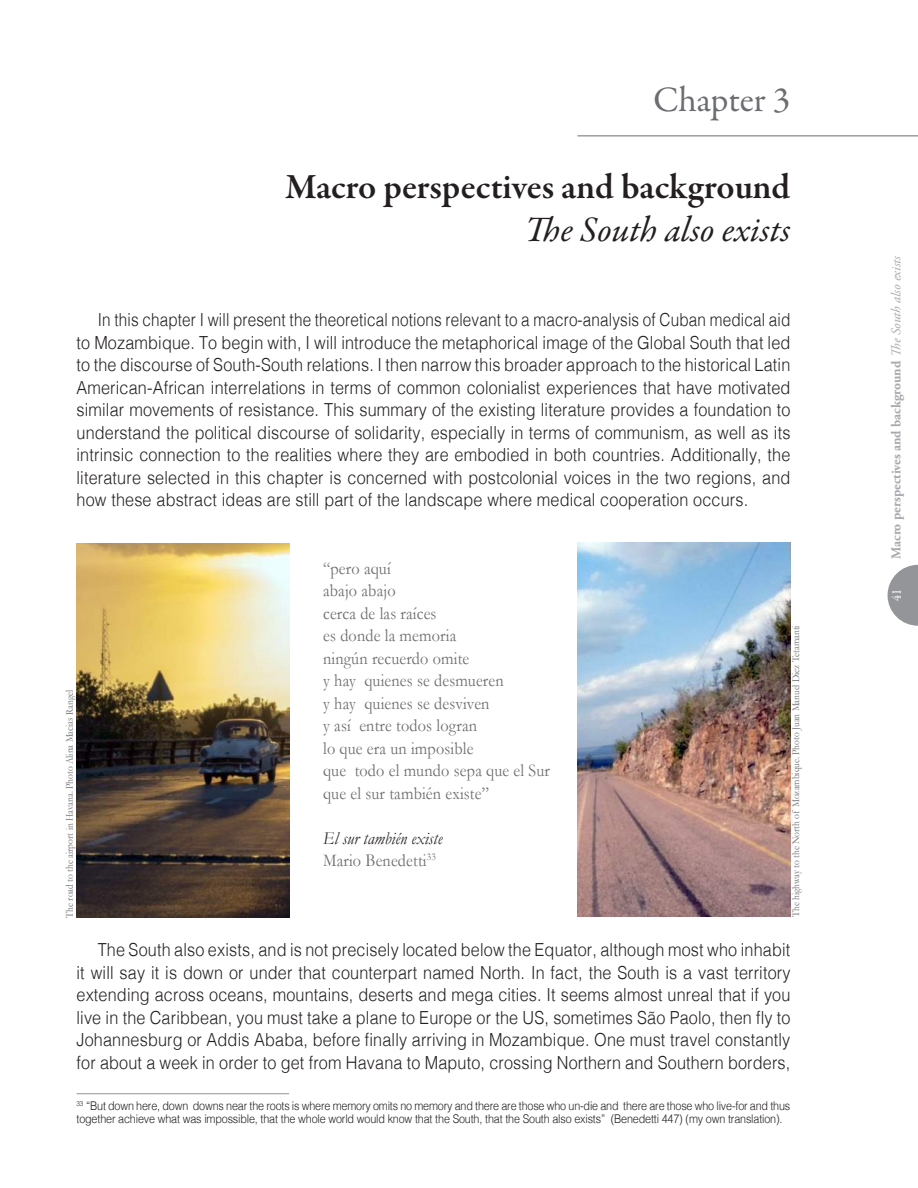
<style>
.page{position:relative;width:918px;height:1188px;background:#fff}
.page>*{position:absolute;margin:0;border:0;box-sizing:border-box;transform-origin:0 0}
.t1{font:600 36px "Garamond Premr Pro";color:#231f20}
.t2{font:italic 36px "Garamond Premr Pro";color:#231f20}
.t3{font:36px "Garamond Premr Pro";letter-spacing:-.01em;color:#6c6d70}
.t4{font:300 18px/22.5px "Helvetica";letter-spacing:.01em;color:#231f20;text-align:justify;scale:.85 1}
.t5{font:300 18px/22.5px "Helvetica";letter-spacing:.01em;color:#231f20;text-align:justify;scale:.9 1}
.t6{font:18px/22.5px "Garamond";letter-spacing:.01em;color:#6c6d70;scale:.9 1}
.t7{font:italic 18px/22.5px "Garamond";letter-spacing:.01em;color:#231f20;scale:.9 1}
.t8{font:700 13.5px "Adobe Garamond Pro";color:#a8a9ad}
.t9{font:13.5px "Garamond Premr Pro";color:#fff;scale:.9 1}
.t10{font:300 12px/13.5px "Helvetica";letter-spacing:-.015em;color:#231f20;scale:.9 1}
.t11{font:10.5px "Garamond";color:#6c6d70;scale:.9 1}
.s1{font-style:normal;color:#6c6d70}
.s2{font-weight:400;font-style:italic}
</style>
<div class="page">
<svg style="left:888px;top:565px;width:30px;height:61px"></svg>
<img style="left:578px;top:542px;width:212px;height:375px">
<img style="left:77px;top:543px;width:212px;height:375px">
<hr style="left:77px;top:1093px;width:212px;height:1px;background:#939598">
<hr style="left:577px;top:136px;width:341px;height:1px;background:#6c6d70">
<h1 class="t3" style="left:653px;top:78px;width:139px">Chapter 3</h1>
<h1 class="t1" style="left:285px;top:165px;width:507px">Macro perspectives and background</h1>
<h1 class="t2" style="left:525px;top:207px;width:267px">The South also exists</h1>
<p class="t4" style="left:77px;top:307px;width:841px;text-indent:21px">In this chapter I will present the theoretical notions relevant to a macro-analysis of Cuban medical aid to Mozambique. To begin with, I will introduce the metaphorical image of the Global South that led to the discourse of South-South relations. I then narrow this broader approach to the historical Latin American-African interrelations in terms of common colonialist experiences that have motivated similar movements of resistance. This summary of the existing literature provides a foundation to understand the political discourse of solidarity, especially in terms of communism, as well as its intrinsic connection to the realities where they are embodied in both countries. Additionally, the literature selected in this chapter is concerned with postcolonial voices in the two regions, and how these abstract ideas are still part of the landscape where medical cooperation occurs.</p>
<p class="t11" style="left:63px;top:918px;width:254px;rotate:-90deg">The road to the airport in Havana. Photo Alina Macias Rangel</p>
<p class="t6" style="left:323px;top:557px;width:254px">“pero aquí<br>abajo abajo<br>cerca de las raíces<br>es donde la memoria<br>ningún recuerdo omite<br>y hay quienes se desmueren<br>y hay quienes se desviven<br>y así entre todos logran<br>lo que era un imposible<br>que todo el mundo sepa que el Sur que el sur también existe”</p>
<p class="t7" style="left:323px;top:827px;width:134px">El sur también existe<br><span class="s1">Mario Benedetti</span><sup>33</sup></p>
<p class="t11" style="left:790px;top:917px;width:326px;rotate:-90deg">The highway to the North of Mozambique. Photo Juan Manuel Diez Tetamanti</p>
<p class="t5" style="left:77px;top:937px;width:795px;text-indent:21px">The South also exists, and is not precisely located below the Equator, although most who inhabit it will say it is down or under that counterpart named North. In fact, the South is a vast territory extending across oceans, mountains, deserts and mega cities. It seems almost unreal that if you live in the Caribbean, you must take a plane to Europe or the US, sometimes São Paolo, then fly to Johannesburg or Addis Ababa, before finally arriving in Mozambique. One must travel constantly for about a week in order to get from Havana to Maputo, crossing Northern and Southern borders,</p>
<p class="t10" style="left:77px;top:1098px;width:795px"><sup>33</sup> “But down here, down downs near the roots is where memory omits no memory and there are those who un-die and there are those who live-for and thus together achieve what was impossible, that the whole world would know that the South, that the South also exists” (Benedetti 447) (my own translation).</p>
<p class="t8" style="left:888px;top:559px;width:305px;rotate:-90deg">Macro perspectives and background <span class="s2">The South also exists</span></p>
<p class="t9" style="left:888px;top:601px;width:15px;rotate:-90deg">41</p>
</div>
